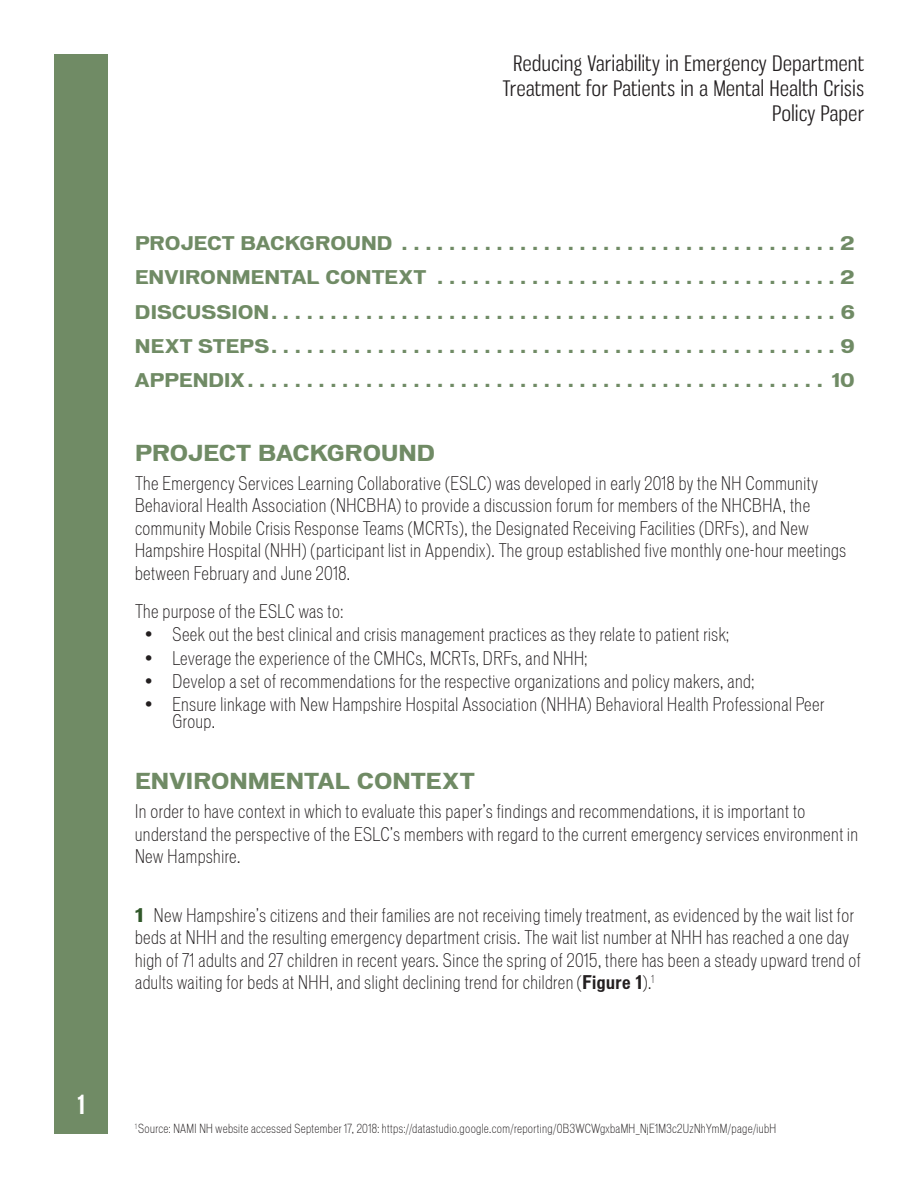
<style>
.page{position:relative;width:918px;height:1188px;background:#fff}
.page>*{position:absolute;margin:0;border:0;box-sizing:border-box;transform-origin:0 0}
.t1{font:700 25.5px "Gnuolane Rg";color:#fff}
.t2{font:21px/25.2px "Gnuolane Bk";letter-spacing:.03em;color:#231f20;text-align:right}
.t3{font:700 21px "Vonnes";color:#708b65}
.t4{font:300 condensed 18px/22.5px "Vonnes";letter-spacing:.03em;color:#231f20}
.t5{font:700 18px/34.3px "Vonnes";color:#708b65;text-align:justify}
.t6{font:300 condensed 12px "Vonnes";letter-spacing:.03em;color:#231f20}
.s1{font-weight:700;font-stretch:normal;color:#31582a}
.s2{font-weight:700}
</style>
<div class="page">
<div style="left:54px;top:54px;width:54px;height:1080px;background:#708b65"></div>
<h1 class="t1" style="left:78px;top:1089px;width:8px">1</h1>
<p class="t2" style="left:503px;top:50px;width:363px">Reducing Variability in Emergency Department<br>Treatment for Patients in a Mental Health Crisis<br>Policy Paper</p>
<p class="t5" style="left:135px;top:226px;width:722px">PROJECT BACKGROUND . . . . . . . . . . . . . . . . . . . . . . . . . . . . . . . . . . . . 2<br>ENVIRONMENTAL CONTEXT . . . . . . . . . . . . . . . . . . . . . . . . . . . . . . . . . 2<br>DISCUSSION . . . . . . . . . . . . . . . . . . . . . . . . . . . . . . . . . . . . . . . . . . . . . . . . 6<br>NEXT STEPS . . . . . . . . . . . . . . . . . . . . . . . . . . . . . . . . . . . . . . . . . . . . . . . . 9<br>APPENDIX . . . . . . . . . . . . . . . . . . . . . . . . . . . . . . . . . . . . . . . . . . . . . . . . . 10</p>
<p class="t3" style="left:135px;top:440px;width:302px">PROJECT BACKGROUND</p>
<p class="t4" style="left:135px;top:472px;width:713px">The Emergency Services Learning Collaborative (ESLC) was developed in early 2018 by the NH Community Behavioral Health Association (NHCBHA) to provide a discussion forum for members of the NHCBHA, the community Mobile Crisis Response Teams (MCRTs), the Designated Receiving Facilities (DRFs), and New Hampshire Hospital (NHH) (participant list in Appendix). The group established five monthly one-hour meetings between February and June 2018.</p>
<p class="t4" style="left:135px;top:600px;width:210px">The purpose of the ESLC was to:</p>
<p class="t4" style="left:145px;top:624px;width:585px">• Seek out the best clinical and crisis management practices as they relate to patient risk;</p>
<p class="t4" style="left:145px;top:647px;width:443px">• Leverage the experience of the CMHCs, MCRTs, DRFs, and NHH;</p>
<p class="t4" style="left:145px;top:670px;width:610px">• Develop a set of recommendations for the respective organizations and policy makers, and;</p>
<p class="t4" style="left:172px;top:696px;width:653px;line-height:16.5px;text-indent:-27px">• Ensure linkage with New Hampshire Hospital Association (NHHA) Behavioral Health Professional Peer<br>Group.</p>
<p class="t3" style="left:135px;top:768px;width:341px">ENVIRONMENTAL CONTEXT</p>
<p class="t4" style="left:135px;top:800px;width:725px">In order to have context in which to evaluate this paper’s findings and recommendations, it is important to understand the perspective of the ESLC’s members with regard to the current emergency services environment in<br>New Hampshire.</p>
<p class="t4" style="left:135px;top:904px;width:727px"><span class="s1">1</span> New Hampshire’s citizens and their families are not receiving timely treatment, as evidenced by the wait list for beds at NHH and the resulting emergency department crisis. The wait list number at NHH has reached a one day high of 71 adults and 27 children in recent years. Since the spring of 2015, there has been a steady upward trend of adults waiting for beds at NHH, and slight declining trend for children (<span class="s2">Figure 1</span>).<sup>1</sup></p>
<p class="t6" style="left:135px;top:1122px;width:643px"><sup>1</sup> Source: NAMI NH website accessed September 17, 2018: https://datastudio.google.com/reporting/0B3WCWgxbaMH_NjE1M3c2UzNhYmM/page/iubH</p>
</div>
